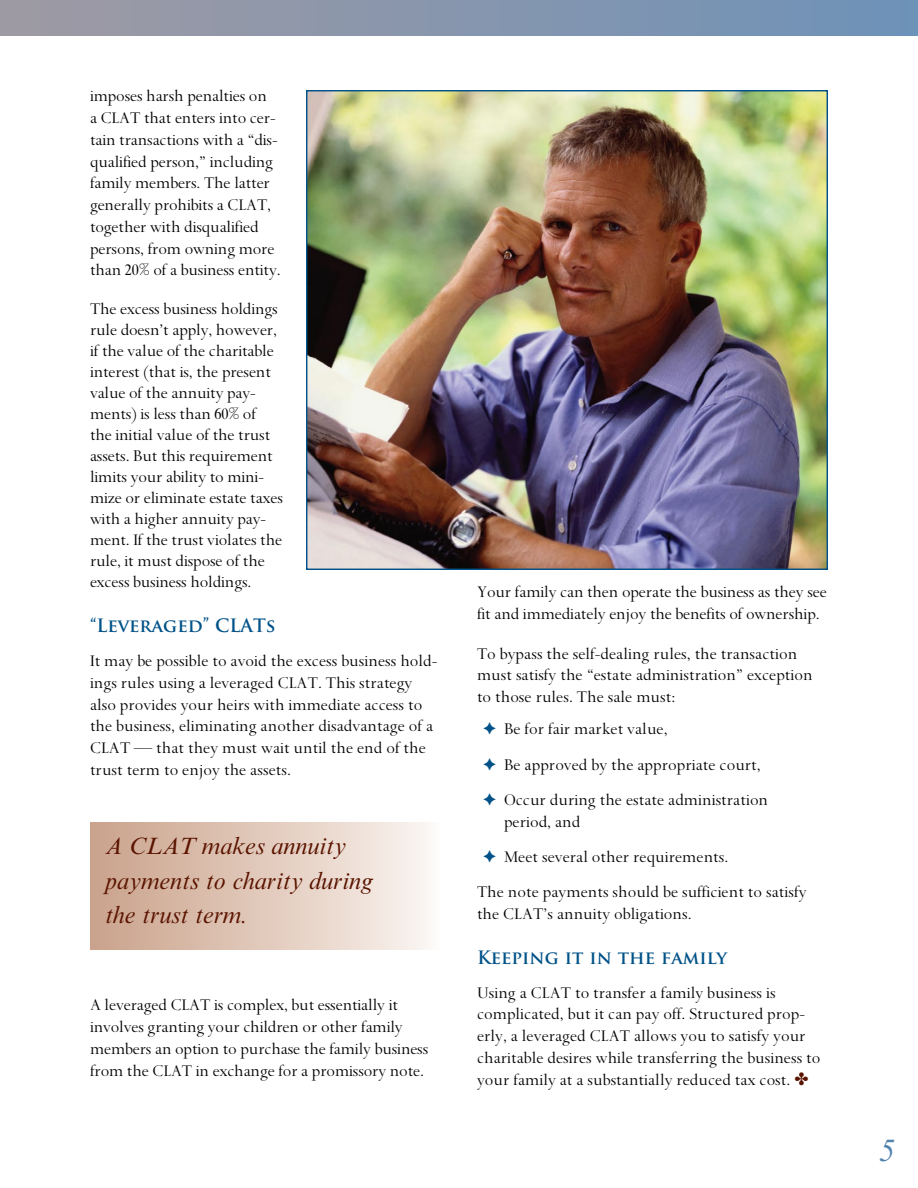
<style>
.page{position:relative;width:918px;height:1188px;background:#fff}
.page>*{position:absolute;margin:0;border:0;box-sizing:border-box;transform-origin:0 0}
.t1{font:italic 31.5px "Times New Roman MT Std";color:#5183af}
.t2{font:italic 24px/34.5px "Times New Roman MT Std";color:#5b1400}
.t3{font:18px/21.8px "Spectrum MT Std";letter-spacing:-.01em;color:#000}
.t4{font:700 18px "Trajan Pro";color:#005288}
.s1{color:#005288}
</style>
<div class="page">
<div style="left:0;top:0;width:918px;height:36px;background:linear-gradient(to right,#9f9aa3,#6e92b8)"></div>
<div style="left:90px;top:822px;width:351px;height:128px;background:linear-gradient(to right,#c9a089,#fcf7f4)"></div>
<img style="left:308px;top:92px;width:518px;height:476px">
<p class="t3" style="left:90px;top:86px;width:192px">imposes harsh penalties on<br>a CLAT that enters into cer&shy;tain transactions with a “dis&shy;qualified person,” including family members. The latter generally prohibits a CLAT, together with disqualified persons, from owning more than 20% of a business entity.</p>
<p class="t3" style="left:90px;top:299px;width:195px;line-height:21px">The excess business holdings rule doesn’t apply, however, if the value of the charitable interest (that is, the present value of the annuity pay&shy;ments) is less than 60% of<br>the initial value of the trust assets. But this requirement limits your ability to mini&shy;mize or eliminate estate taxes with a higher annuity pay&shy;ment. If the trust violates the rule, it must dispose of the excess business holdings.</p>
<p class="t4" style="left:90px;top:615px;width:187px">“Leveraged” CLATs</p>
<p class="t3" style="left:90px;top:650px;width:349px">It may be possible to avoid the excess business hold&shy;ings rules using a leveraged CLAT. This strategy also provides your heirs with immediate access to the business, eliminating another disadvantage of a CLAT — that they must wait until the end of the trust term to enjoy the assets.</p>
<h2 class="t2" style="left:105px;top:829px;width:270px">A CLAT makes annuity payments to charity during the trust term.</h2>
<p class="t3" style="left:90px;top:995px;width:340px">A leveraged CLAT is complex, but essentially it involves granting your children or other family members an option to purchase the family business from the CLAT in exchange for a promissory note.</p>
<p class="t3" style="left:477px;top:581px;width:351px">Your family can then operate the business as they see fit and immediately enjoy the benefits of ownership.</p>
<p class="t3" style="left:477px;top:643px;width:337px">To bypass the self-dealing rules, the transaction must satisfy the “estate administration” exception to those rules. The sale must:</p>
<p class="t3" style="left:483px;top:712px;width:287px;line-height:35.2px"><span class="s1">✦</span> Be for fair market value,<br><span class="s1">✦</span> Be approved by the appropriate court, <span class="s1">✦</span> Occur during the estate administration</p>
<p class="t3" style="left:504px;top:811px;width:78px">period, and</p>
<p class="t3" style="left:483px;top:846px;width:247px"><span class="s1">✦</span> Meet several other requirements.</p>
<p class="t3" style="left:477px;top:881px;width:331px">The note payments should be sufficient to satisfy</p>
<p class="t3" style="left:477px;top:903px;width:216px">the CLAT’s annuity obligations.</p>
<p class="t4" style="left:477px;top:946px;width:252px">Keeping it in the family</p>
<p class="t3" style="left:477px;top:982px;width:345px">Using a CLAT to transfer a family business is complicated, but it can pay off. Structured prop&shy;erly, a leveraged CLAT allows you to satisfy your charitable desires while transferring the business to your family at a substantially reduced tax cost.</p>
<h1 class="t1" style="left:879px;top:1133px;width:17px">5</h1>
</div>
